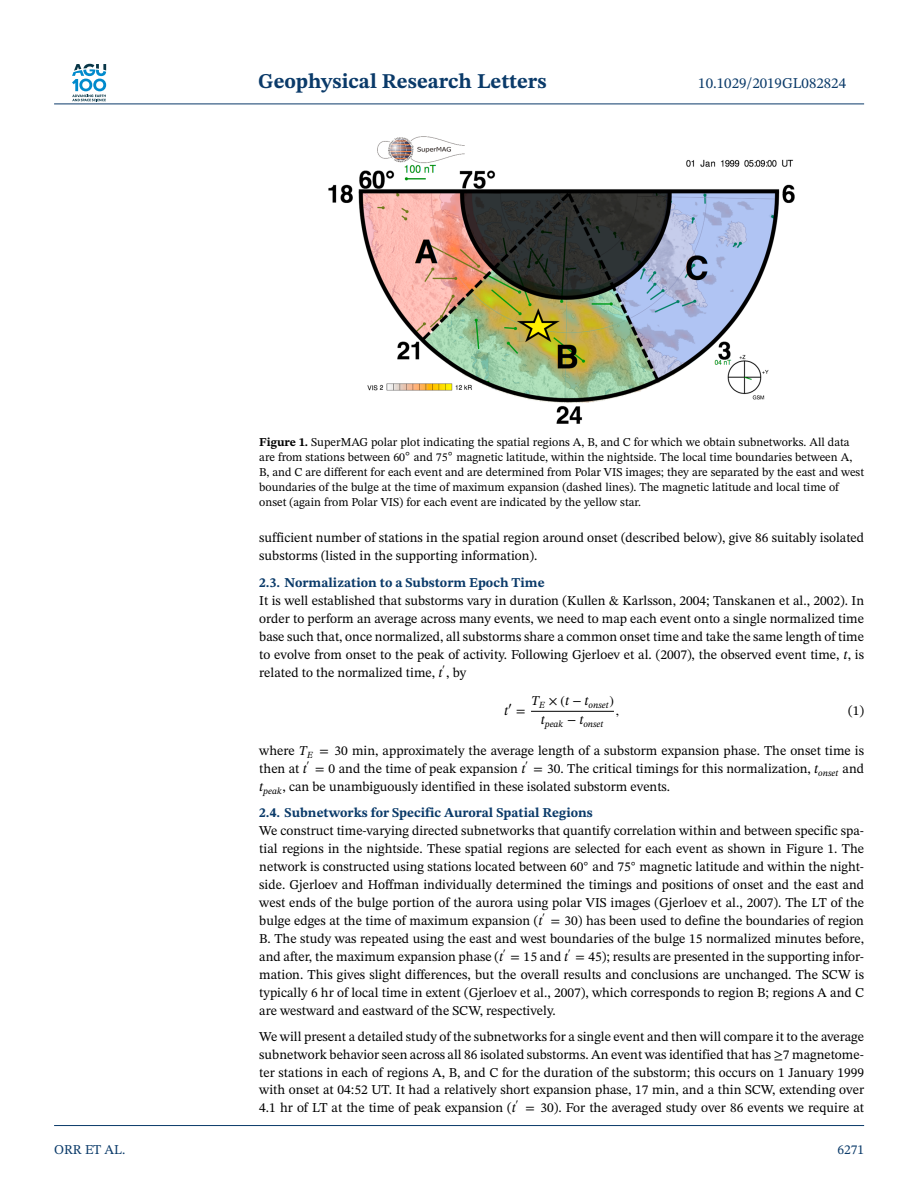
<style>
.page{position:relative;width:918px;height:1188px;background:#fff}
.page>*{position:absolute;margin:0;border:0;box-sizing:border-box;transform-origin:0 0}
.t1{font:700 21px "STIX Two Text";color:#0a3a69}
.t2{font:15px "STIX Two Text";color:#0a3a69}
.t3{font:13.5px/18px "STIX Two Text";color:#000;text-align:justify}
.t4{font:700 13.5px "STIX Two Text";color:#0a3a69}
.t5{font:13.5px "STIX Two Text";color:#0a3a69}
.t6{font:italic 13.5px "STIX Two Text";color:#000}
.t7{font:italic 13.5px "STIX Math";color:#000}
.t8{font:12px/15px "STIX Two Text";color:#000}
.t9{font:italic 9.3px/19.4px "STIX Two Text";color:#000;text-align:center}
.t10{font:6.6px "STIX Math";color:#000}
.s1{font-weight:700}
.s2{font-style:italic}
.s3{font-family:"STIX Math";font-style:normal}
.s4{font-family:"STIX Math"}
.s5{font-family:"STIX Math Calligraphy"}
</style>
<div class="page">
<svg style="left:72px;top:64px;width:34px;height:37px"></svg>
<hr style="left:54px;top:104px;width:810px;height:1px;background:#0a3a69">
<img style="left:328px;top:136px;width:467px;height:288px">
<hr style="left:531px;top:711px;width:83px;height:1px;background:#000">
<hr style="left:54px;top:1125px;width:810px;height:1px;background:#0a3a69">
<h1 class="t1" style="left:258px;top:72px;width:290px">Geophysical Research Letters</h1>
<p class="t2" style="left:698px;top:77px;width:149px">10.1029/2019GL082824</p>
<p class="t8" style="left:259px;top:435px;width:606px"><span class="s1">Figure 1.</span> SuperMAG polar plot indicating the spatial regions A, B, and C for which we obtain subnetworks. All data are from stations between 60<sup>◦</sup> and 75<sup>◦</sup> magnetic latitude, within the nightside. The local time boundaries between A, B, and C are different for each event and are determined from Polar VIS images; they are separated by the east and west boundaries of the bulge at the time of maximum expansion (dashed lines). The magnetic latitude and local time of onset (again from Polar VIS) for each event are indicated by the yellow star.</p>
<p class="t3" style="left:259px;top:530px;width:606px">sufficient number of stations in the spatial region around onset (described below), give 86 suitably isolated substorms (listed in the supporting information).</p>
<p class="t4" style="left:259px;top:577px;width:287px">2.3. Normalization to a Substorm Epoch Time</p>
<p class="t3" style="left:259px;top:592px;width:606px">It is well established that substorms vary in duration (Kullen &amp; Karlsson, 2004; Tanskanen et al., 2002). In order to perform an average across many events, we need to map each event onto a single normalized time base such that, once normalized, all substorms share a common onset time and take the same length of time to evolve from onset to the peak of activity. Following Gjerloev et al. (2007), the observed event time, <span class="s2">t</span>, is related to the normalized time, <span class="s2">t</span> , by</p>
<p class="t10" style="left:442px;top:664px;width:4px">′</p>
<p class="t6" style="left:504px;top:705px;width:23px">t<sup>′</sup> <span class="s3">=</span></p>
<p class="t9" style="left:531px;top:696px;width:84px"><sup>T</sup>E <sup>×</sup> <sup>(</sup><sup>t</sup> <sup>−</sup> <sup>t</sup>onset<sup>) </sup><sup>t</sup>peak <sup>−</sup> <sup>t</sup>onset</p>
<p class="t7" style="left:616px;top:706px;width:5px">,</p>
<p class="t3" style="left:848px;top:702px;width:17px">(1)</p>
<p class="t3" style="left:259px;top:743px;width:606px">where <span class="s2">T</span><sub>E</sub> <span class="s4">=</span> 30 min, approximately the average length of a substorm expansion phase. The onset time is then at <span class="s2">t</span></p>
<p class="t10" style="left:525px;top:760px;width:4px">′</p>
<p class="t3" style="left:259px;top:761px;width:606px;text-indent:274px"><span class="s4">=</span> 30. The critical timings for this normalization, <span class="s2">t</span><sub>onset</sub> and <span class="s2">t</span><sub>peak</sub>, can be unambiguously identified in these isolated substorm events.</p>
<p class="t4" style="left:259px;top:807px;width:335px">2.4. Subnetworks for Specific Auroral Spatial Regions</p>
<p class="t3" style="left:259px;top:823px;width:606px">We construct time-varying directed subnetworks that quantify correlation within and between specific spa&shy;tial regions in the nightside. These spatial regions are selected for each event as shown in Figure 1. The network is constructed using stations located between 60<sup>◦</sup> and 75<sup>◦</sup> magnetic latitude and within the night&shy;side. Gjerloev and Hoffman individually determined the timings and positions of onset and the east and west ends of the bulge portion of the aurora using polar VIS images (Gjerloev et al., 2007). The LT of the bulge edges at the time of maximum expansion (<span class="s2">t</span></p>
<p class="t10" style="left:307px;top:760px;width:4px">′</p>
<p class="t3" style="left:315px;top:761px;width:212px"><span class="s4">=</span> 0 and the time of peak expansion <span class="s2">t</span></p>
<p class="t10" style="left:542px;top:913px;width:4px">′</p>
<p class="t3" style="left:259px;top:913px;width:606px;text-indent:291px"><span class="s4">=</span> 30) has been used to define the boundaries of region B. The study was repeated using the east and west boundaries of the bulge 15 normalized minutes before, and after, the maximum expansion phase (<span class="s2">t</span></p>
<p class="t10" style="left:568px;top:949px;width:4px">′</p>
<p class="t3" style="left:259px;top:949px;width:606px;text-indent:316px"><span class="s4">=</span> 45); results are presented in the supporting infor&shy;mation. This gives slight differences, but the overall results and conclusions are unchanged. The SCW is typically 6 hr of local time in extent (Gjerloev et al., 2007), which corresponds to region B; regions A and C are westward and eastward of the SCW, respectively.</p>
<p class="t3" style="left:259px;top:1028px;width:606px">We will present a detailed study of the subnetworks for a single event and then will compare it to the average subnetwork behavior seen across all 86 isolated substorms. An event was identified that has <span class="s5">≥</span>7 magnetome&shy;ter stations in each of regions A, B, and C for the duration of the substorm; this occurs on 1 January 1999 with onset at 04:52 UT. It had a relatively short expansion phase, 17 min, and a thin SCW, extending over 4.1 hr of LT at the time of peak expansion (<span class="s2">t</span></p>
<p class="t10" style="left:503px;top:949px;width:4px">′</p>
<p class="t3" style="left:511px;top:949px;width:59px"><span class="s4">=</span> 15and<span class="s2">t</span></p>
<p class="t10" style="left:516px;top:1100px;width:4px">′</p>
<p class="t3" style="left:525px;top:1100px;width:340px"><span class="s4">=</span> 30). For the averaged study over 86 events we require at</p>
<p class="t5" style="left:54px;top:1144px;width:73px">ORR ET AL.</p>
<p class="t5" style="left:837px;top:1144px;width:28px">6271</p>
</div>
